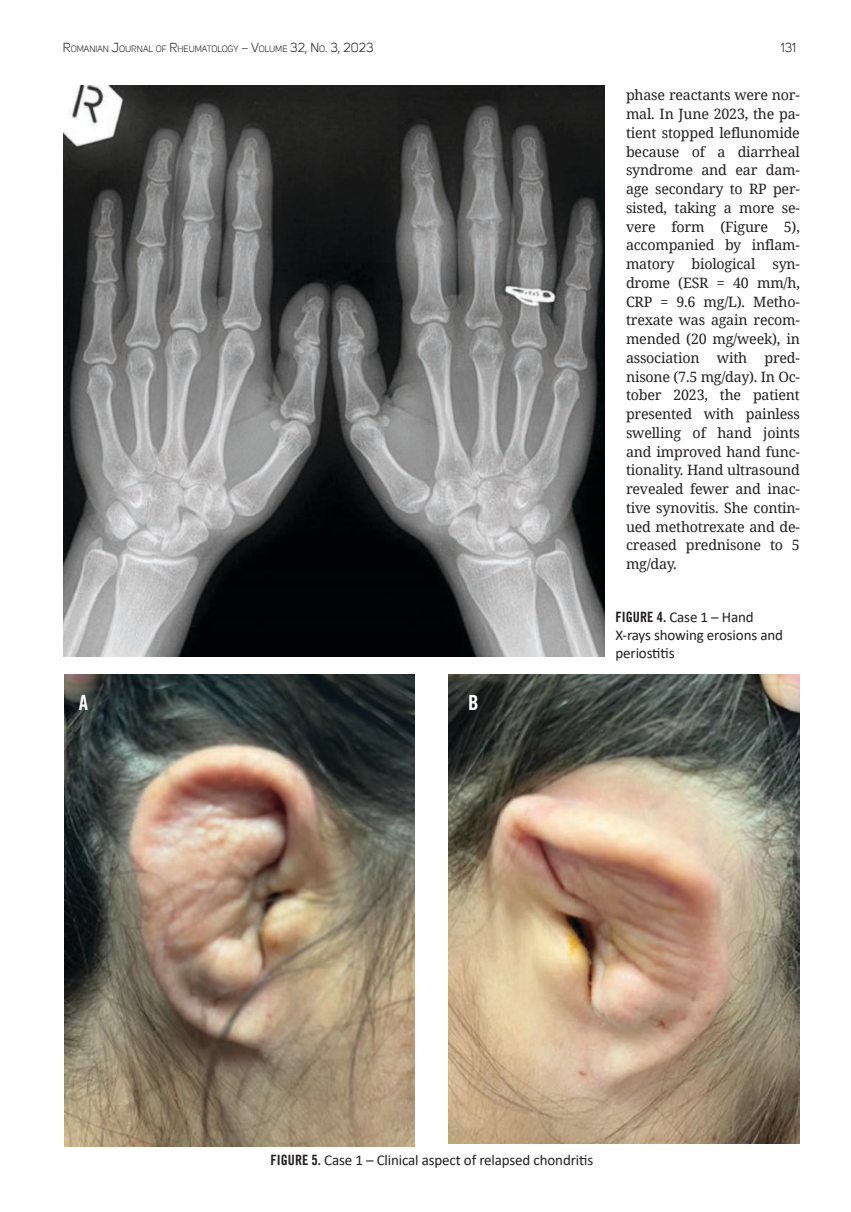
<style>
.page{position:relative;width:851px;height:1212px;background:#fff}
.page>*{position:absolute;margin:0;border:0;box-sizing:border-box;transform-origin:0 0}
.t1{font:21px "AA Med Title";color:#fff}
.t2{font:15px/18px "Calibri";letter-spacing:-.01em;color:#231f20}
.t3{font:14.25px/18.8px "AA Med Star";letter-spacing:-.015em;color:#231f20}
.t4{font:12.75px "Uni Sans";color:#231f20}
.t5{font:8.85px "Uni Sans";color:#231f20}
.s1{font-size:12.75px}
.s2{font-family:"AA Med Title";font-size:14.25px}
</style>
<div class="page">
<img style="left:64px;top:85px;width:540px;height:571px">
<img style="left:65px;top:675px;width:350px;height:471px">
<img style="left:449px;top:675px;width:350px;height:469px">
<p class="t5" style="left:63px;top:44px;width:312px"><span class="s1">R</span>OMANIAN <span class="s1">J</span>OURNAL OF <span class="s1">R</span>HEUMATOLOGY <span class="s1">– V</span>OLUME <span class="s1">32, N</span> O<span class="s1">. 3</span><span class="s1">, 2023</span></p>
<p class="t4" style="left:780px;top:40px;width:17px">131</p>
<p class="t3" style="left:626px;top:85px;width:175px">phase reactants were nor&shy;mal. In June 2023, the pa&shy;tient stopped leflunomide because of a diarrheal syndrome and ear dam&shy;age secondary to RP per&shy;sisted, taking a more se&shy;vere form (Figure 5), accompanied by inflam---- matory biological syn&shy;drome (ESR = 40 mm/h,<br>CRP = 9.6 mg/L). Metho&shy;trexate was again recom&shy;mended (20 mg/week), in association with pred&shy;nisone (7.5 mg/day). In Oc&shy;tober 2023, the patient presented with painless swelling of hand joints and improved hand func&shy;tionality. Hand ultrasound revealed fewer and inac&shy;tive synovitis. She contin&shy;ued methotrexate and de&shy;creased prednisone to 5 mg/day.</p>
<h1 class="t1" style="left:79px;top:690px;width:11px">A</h1>
<h1 class="t1" style="left:468px;top:690px;width:12px">B</h1>
<p class="t2" style="left:615px;top:607px;width:169px"><span class="s2">FIGURE 4.</span> Case 1 – Hand<br>X-rays showing erosions and periostitis</p>
<p class="t2" style="left:270px;top:1151px;width:324px"><span class="s2">FIGURE 5.</span> Case 1 – Clinical aspect of relapsed chondritis</p>
</div>
